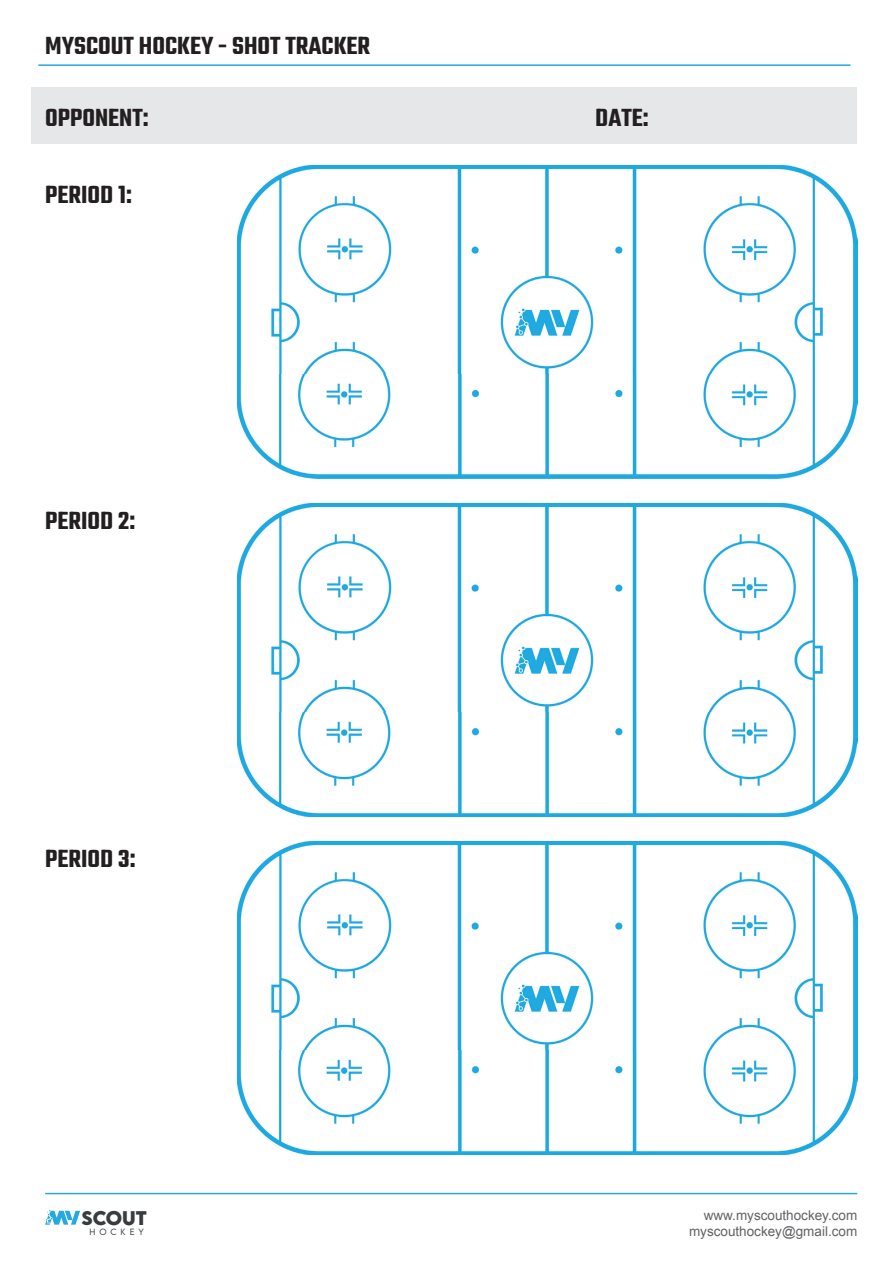
<style>
.page{position:relative;width:893px;height:1263px;background:#fff}
.page>*{position:absolute;margin:0;border:0;box-sizing:border-box;transform-origin:0 0}
.t1{font:300 27px "Teko";color:#231f20}
.t2{font:700 17.55px "LEMONMILK";color:#393c3e}
.t3{font:13.5px/16.5px "Arial";color:#636366;text-align:right}
.t4{font:300 8.1px "LEMONMILK";letter-spacing:.5em;color:#393c3e}
</style>
<div class="page">
<svg style="left:45px;top:1210px;width:35px;height:15px"></svg>
<hr style="left:45px;top:1193px;width:812px;height:1px;background:#27a8e0">
<hr style="left:38px;top:64px;width:812px;height:2px;background:#27a8e0">
<div style="left:31px;top:87px;width:826px;height:57px;background:#e6e7e9"></div>
<img style="left:237px;top:165px;width:620px;height:314px">
<img style="left:237px;top:503px;width:620px;height:314px">
<img style="left:237px;top:841px;width:620px;height:314px">
<p class="t1" style="left:45px;top:32px;width:327px">MYSCOUT HOCKEY - SHOT TRACKER</p>
<p class="t1" style="left:45px;top:103px;width:105px">OPPONENT:</p>
<p class="t1" style="left:45px;top:180px;width:88px">PERIOD 1:</p>
<p class="t1" style="left:45px;top:507px;width:92px">PERIOD 2:</p>
<p class="t1" style="left:45px;top:845px;width:92px">PERIOD 3:</p>
<p class="t2" style="left:81px;top:1206px;width:67px">SCOUT</p>
<p class="t4" style="left:89px;top:1227px;width:56px">HOCKEY</p>
<p class="t1" style="left:595px;top:103px;width:55px">DATE:</p>
<p class="t3" style="left:689px;top:1207px;width:170px">www.myscouthockey.com myscouthockey@gmail.com</p>
</div>
